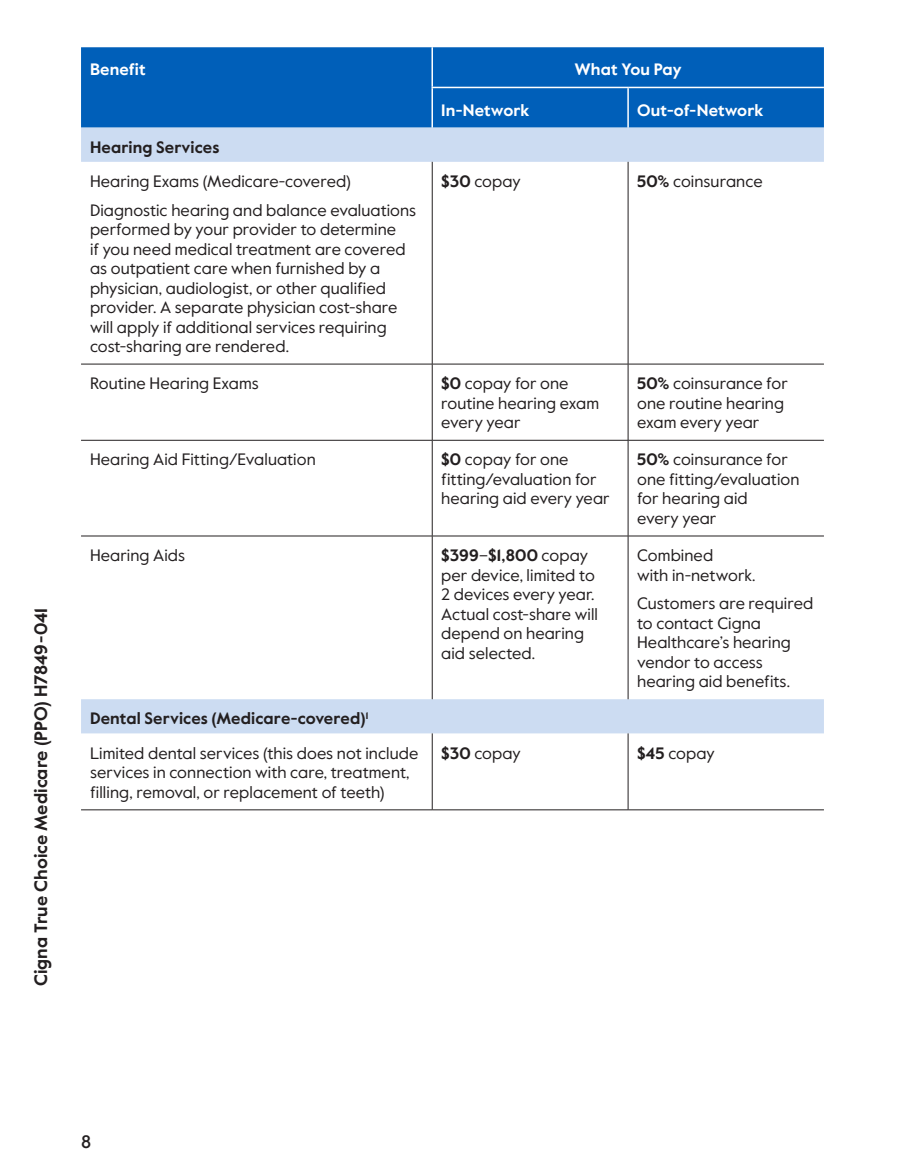
<style>
.page{position:relative;width:905px;height:1175px;background:#fff}
.page>*{position:absolute;margin:0;border:0;box-sizing:border-box;transform-origin:0 0}
.margin_plan_name{font:700 18px "Value Sans Pro";color:#231f20}
.t1{font:500 18px "Value Sans Pro";color:#231f20}
.table_para{font:16.5px/19.5px "Value Sans Pro";letter-spacing:.005em;color:#231f20}
.table_row_h1{font:700 16.5px "Value Sans Pro";letter-spacing:.005em;color:#231f20}
.table_col_h1_align_r{font:700 16.5px "Value Sans Pro";letter-spacing:.005em;color:#fff}
.table_col_h1_align_c{font:700 16.5px "Value Sans Pro";color:#fff}
.s1{font-weight:700}
</style>
<div class="page">
<div style="left:81px;top:47px;width:743px;height:81px;background:#005fb9"></div>
<svg style="left:81px;top:128px;width:743px;height:605px"></svg>
<hr style="left:81px;top:364px;width:351px;height:1px;background:#231f20">
<hr style="left:432px;top:364px;width:196px;height:1px;background:#231f20">
<hr style="left:628px;top:364px;width:196px;height:1px;background:#231f20">
<hr style="left:81px;top:440px;width:351px;height:1px;background:#231f20">
<hr style="left:432px;top:440px;width:196px;height:1px;background:#231f20">
<hr style="left:628px;top:440px;width:196px;height:1px;background:#231f20">
<hr style="left:81px;top:536px;width:351px;height:1px;background:#231f20">
<hr style="left:432px;top:536px;width:196px;height:1px;background:#231f20">
<hr style="left:628px;top:536px;width:196px;height:1px;background:#231f20">
<hr style="left:432px;top:162px;width:1px;height:202px;background:#231f20">
<hr style="left:432px;top:364px;width:1px;height:76px;background:#231f20">
<hr style="left:432px;top:440px;width:1px;height:96px;background:#231f20">
<hr style="left:432px;top:536px;width:1px;height:163px;background:#231f20">
<hr style="left:432px;top:733px;width:1px;height:76px;background:#231f20">
<hr style="left:627px;top:162px;width:1px;height:202px;background:#231f20">
<hr style="left:627px;top:364px;width:1px;height:76px;background:#231f20">
<hr style="left:627px;top:440px;width:1px;height:96px;background:#231f20">
<hr style="left:627px;top:536px;width:1px;height:163px;background:#231f20">
<hr style="left:627px;top:733px;width:1px;height:76px;background:#231f20">
<hr style="left:81px;top:809px;width:351px;height:1px;background:#231f20">
<hr style="left:432px;top:809px;width:196px;height:1px;background:#231f20">
<hr style="left:628px;top:809px;width:196px;height:1px;background:#231f20">
<hr style="left:431px;top:47px;width:2px;height:40px;background:#fff">
<hr style="left:628px;top:87px;width:196px;height:1px;background:#fff">
<hr style="left:431px;top:87px;width:197px;height:1px;background:#fff">
<hr style="left:627px;top:88px;width:1px;height:40px;background:#fff">
<hr style="left:431px;top:88px;width:2px;height:40px;background:#fff">
<p class="margin_plan_name" style="left:30px;top:986px;width:380px;rotate:-90deg">Cigna True Choice Medicare (PPO) H7849-041</p>
<p class="table_col_h1_align_r" style="left:90px;top:60px;width:57px">Benefit</p>
<p class="table_col_h1_align_c" style="left:574px;top:60px;width:109px">What You Pay</p>
<p class="table_col_h1_align_r" style="left:441px;top:100px;width:90px">In-Network</p>
<p class="table_col_h1_align_r" style="left:637px;top:100px;width:128px">Out-of-Network</p>
<p class="table_row_h1" style="left:90px;top:137px;width:131px">Hearing Services</p>
<p class="table_para" style="left:90px;top:172px;width:262px">Hearing Exams (Medicare-covered)</p>
<p class="table_para" style="left:90px;top:200px;width:328px">Diagnostic hearing and balance evaluations performed by your provider to determine<br>if you need medical treatment are covered as outpatient care when furnished by a physician, audiologist, or other qualified provider. A separate physician cost-share will apply if additional services requiring cost-sharing are rendered.</p>
<p class="table_para" style="left:441px;top:172px;width:81px"><span class="s1">$30</span> copay</p>
<p class="table_para" style="left:637px;top:172px;width:127px"><span class="s1">50%</span> coinsurance</p>
<p class="table_para" style="left:90px;top:374px;width:170px">Routine Hearing Exams</p>
<p class="table_para" style="left:441px;top:374px;width:159px"><span class="s1">$0</span> copay for one routine hearing exam every year</p>
<p class="table_para" style="left:637px;top:374px;width:152px"><span class="s1">50%</span> coinsurance for one routine hearing exam every year</p>
<p class="table_para" style="left:90px;top:450px;width:227px">Hearing Aid Fitting/Evaluation</p>
<p class="table_para" style="left:441px;top:450px;width:170px"><span class="s1">$0</span> copay for one fitting/evaluation for hearing aid every year</p>
<p class="table_para" style="left:637px;top:450px;width:164px"><span class="s1">50%</span> coinsurance for one fitting/evaluation for hearing aid<br>every year</p>
<p class="table_para" style="left:90px;top:546px;width:97px">Hearing Aids</p>
<p class="table_para" style="left:441px;top:546px;width:158px"><span class="s1">$399</span>–<span class="s1">$1,800</span> copay per device, limited to<br>2 devices every year.<br>Actual cost-share will depend on hearing aid selected.</p>
<p class="table_para" style="left:637px;top:546px;width:120px">Combined<br>with in-network.</p>
<p class="table_para" style="left:637px;top:594px;width:178px">Customers are required to contact Cigna<br>Healthcare’s hearing vendor to access hearing aid benefits.</p>
<p class="table_row_h1" style="left:90px;top:708px;width:280px">Dental Services (Medicare-covered)<sup>1</sup></p>
<p class="table_para" style="left:90px;top:743px;width:330px">Limited dental services (this does not include services in connection with care, treatment, filling, removal, or replacement of teeth)</p>
<p class="table_para" style="left:441px;top:743px;width:81px"><span class="s1">$30</span> copay</p>
<p class="table_para" style="left:637px;top:743px;width:79px"><span class="s1">$45</span> copay</p>
<p class="t1" style="left:81px;top:1130px;width:12px">8</p>
</div>
